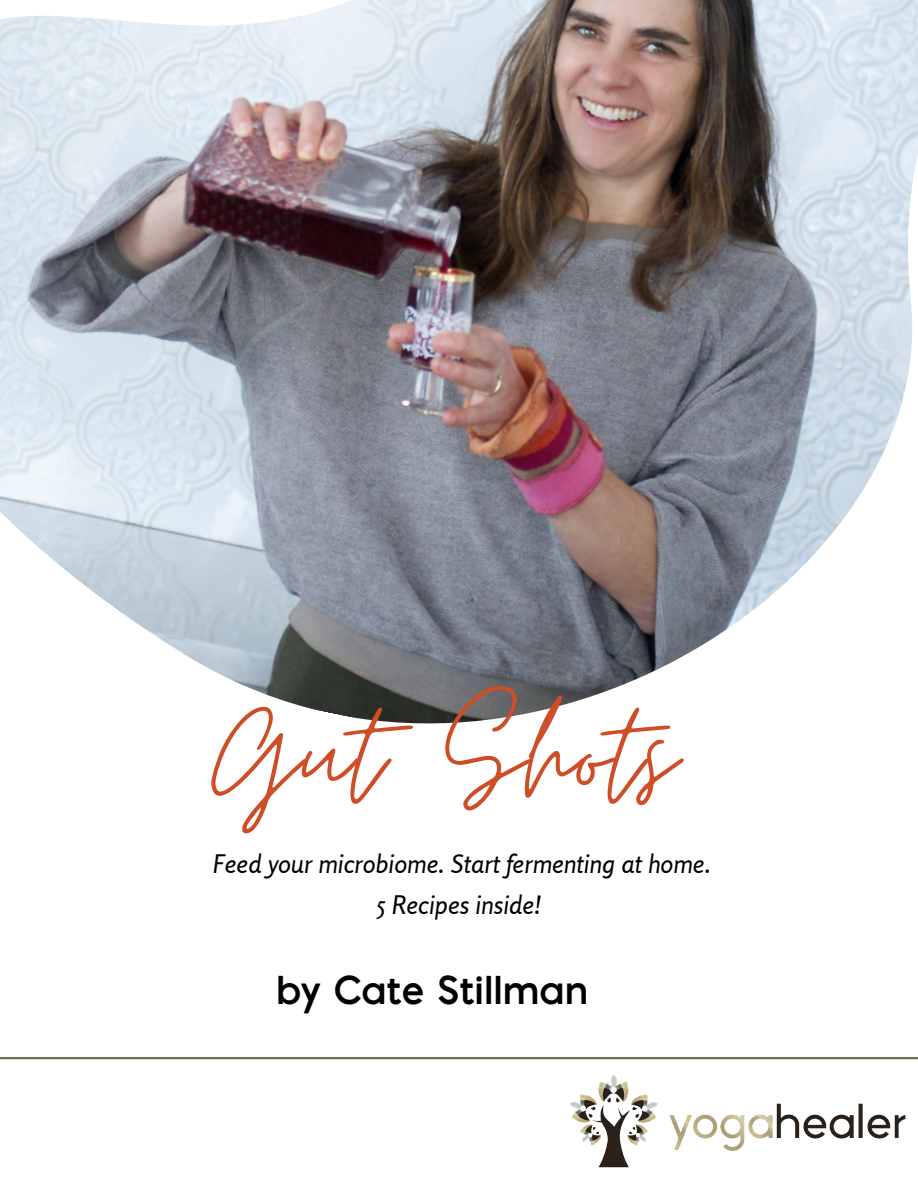
<style>
.page{position:relative;width:918px;height:1188px;background:#fff}
.page>*{position:absolute;margin:0;border:0;box-sizing:border-box;transform-origin:0 0}
.t1{font:154.5px "Moon Time";letter-spacing:.01em;color:#cf4e27}
.t2{font:700 37.5px "Pontiac";color:#000}
.t3{font:italic 25.5px "Rosario";color:#000}
</style>
<div class="page">
<img style="left:0;top:0;width:918px;height:724px">
<hr style="left:0;top:1057px;width:918px;height:2px;background:#66705a">
<img style="left:570px;top:1075px;width:336px;height:93px">
<p class="t1" style="left:211px;top:662px;width:466px">Gut Shots</p>
<p class="t3" style="left:213px;top:848px;width:500px">Feed your microbiome. Start fermenting at home.</p>
<p class="t3" style="left:377px;top:889px;width:165px">5 Recipes inside!</p>
<p class="t2" style="left:276px;top:966px;width:313px">by Cate Stillman</p>
</div>
